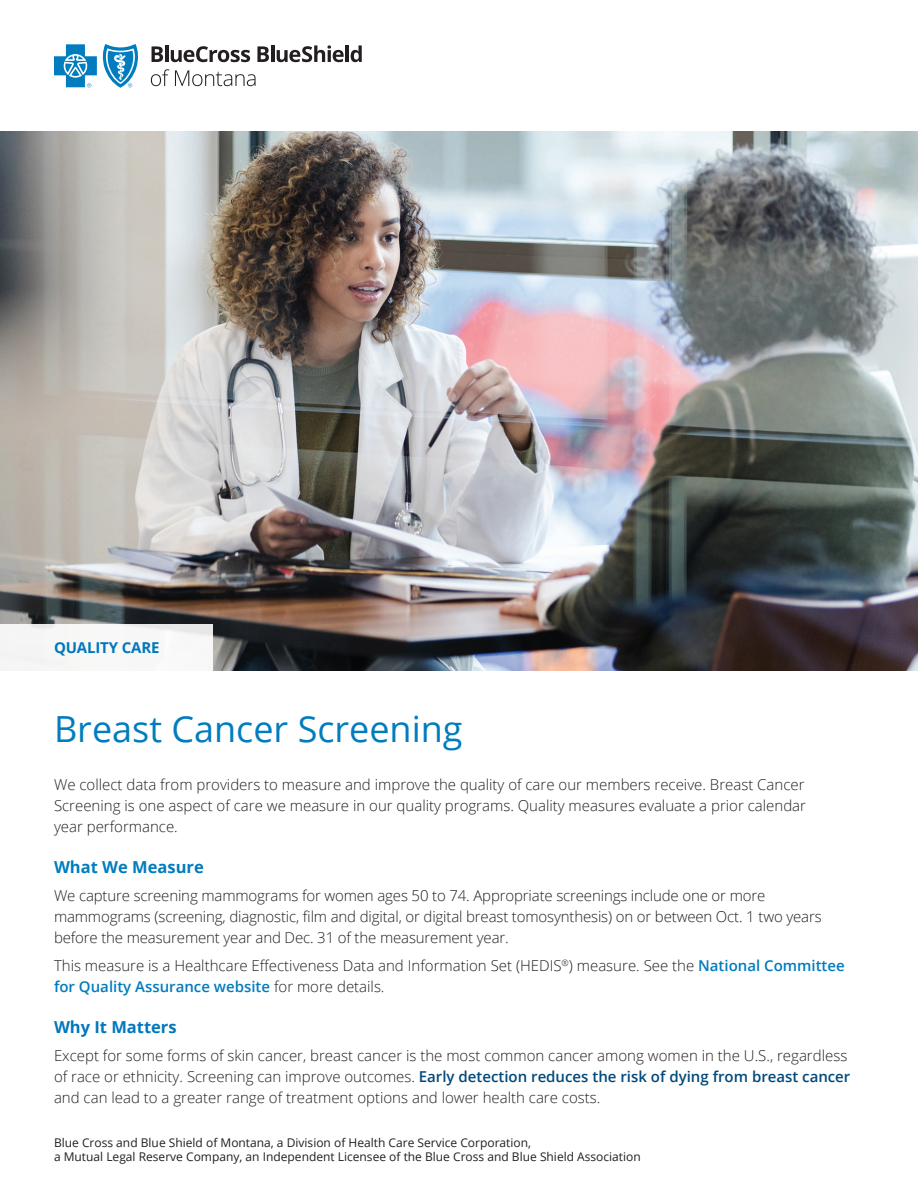
<style>
.page{position:relative;width:918px;height:1188px;background:#fff}
.page>*{position:absolute;margin:0;border:0;box-sizing:border-box;transform-origin:0 0}
.t1{font:36px "Open Sans";color:#007cbf}
.heading{font:700 16.5px "Open Sans";color:#007cbf}
.heading-2{font:700 16.5px "Open Sans";color:#0077bd}
.body{font:300 15px/21px "Open Sans";color:#231f20}
.subtitle{font:700 15px "Open Sans";letter-spacing:-.01em;color:#0077bd}
.BCBSXX_tagline{font:12px/14.4px "Open Sans";color:#231f20}
.s1{font-weight:600;color:#007cbf}
.s2{font-weight:600;color:#00497b}
</style>
<div class="page">
<img style="left:0;top:132px;width:918px;height:539px">
<div style="left:0;top:624px;width:213px;height:48px;background:#f8f7f6"></div>
<svg style="left:54px;top:44px;width:84px;height:44px"></svg>
<svg style="left:152px;top:46px;width:11px;height:16px"></svg>
<hr style="left:165px;top:45px;width:3px;height:17px;background:#231f20">
<svg style="left:171px;top:46px;width:79px;height:16px"></svg>
<svg style="left:257px;top:46px;width:12px;height:16px"></svg>
<hr style="left:271px;top:45px;width:3px;height:17px;background:#231f20">
<svg style="left:277px;top:45px;width:67px;height:17px"></svg>
<hr style="left:346px;top:45px;width:3px;height:17px;background:#231f20">
<svg style="left:351px;top:45px;width:11px;height:17px"></svg>
<svg style="left:151px;top:69px;width:18px;height:17px"></svg>
<svg style="left:175px;top:70px;width:81px;height:16px"></svg>
<p class="subtitle" style="left:54px;top:637px;width:107px">QUALITY CARE</p>
<p class="t1" style="left:54px;top:705px;width:410px">Breast Cancer Screening</p>
<p class="body" style="left:54px;top:774px;width:754px;text-align:justify">We collect data from providers to measure and improve the quality of care our members receive. Breast Cancer Screening is one aspect of care we measure in our quality programs. Quality measures evaluate a prior calendar year performance.</p>
<p class="heading" style="left:54px;top:856px;width:151px">What We Measure</p>
<p class="body" style="left:54px;top:885px;width:769px">We capture screening mammograms for women ages 50 to 74. Appropriate screenings include one or more mammograms (screening, diagnostic, film and digital, or digital breast tomosynthesis) on or between Oct. 1 two years before the measurement year and Dec. 31 of the measurement year.</p>
<p class="body" style="left:54px;top:955px;width:792px">This measure is a Healthcare Effectiveness Data and Information Set (HEDIS<sup>®</sup>) measure. See the <span class="s1">National Committee for Quality Assurance website</span> for more details.</p>
<p class="heading-2" style="left:54px;top:1016px;width:124px">Why It Matters</p>
<p class="body" style="left:54px;top:1045px;width:798px">Except for some forms of skin cancer, breast cancer is the most common cancer among women in the U.S., regardless of race or ethnicity. Screening can improve outcomes. <span class="s2">Early detection reduces the risk of dying from breast cancer </span>and can lead to a greater range of treatment options and lower health care costs.</p>
<p class="BCBSXX_tagline" style="left:54px;top:1135px;width:588px">Blue Cross and Blue Shield of Montana, a Division of Health Care Service Corporation,<br>a Mutual Legal Reserve Company, an Independent Licensee of the Blue Cross and Blue Shield Association</p>
</div>
